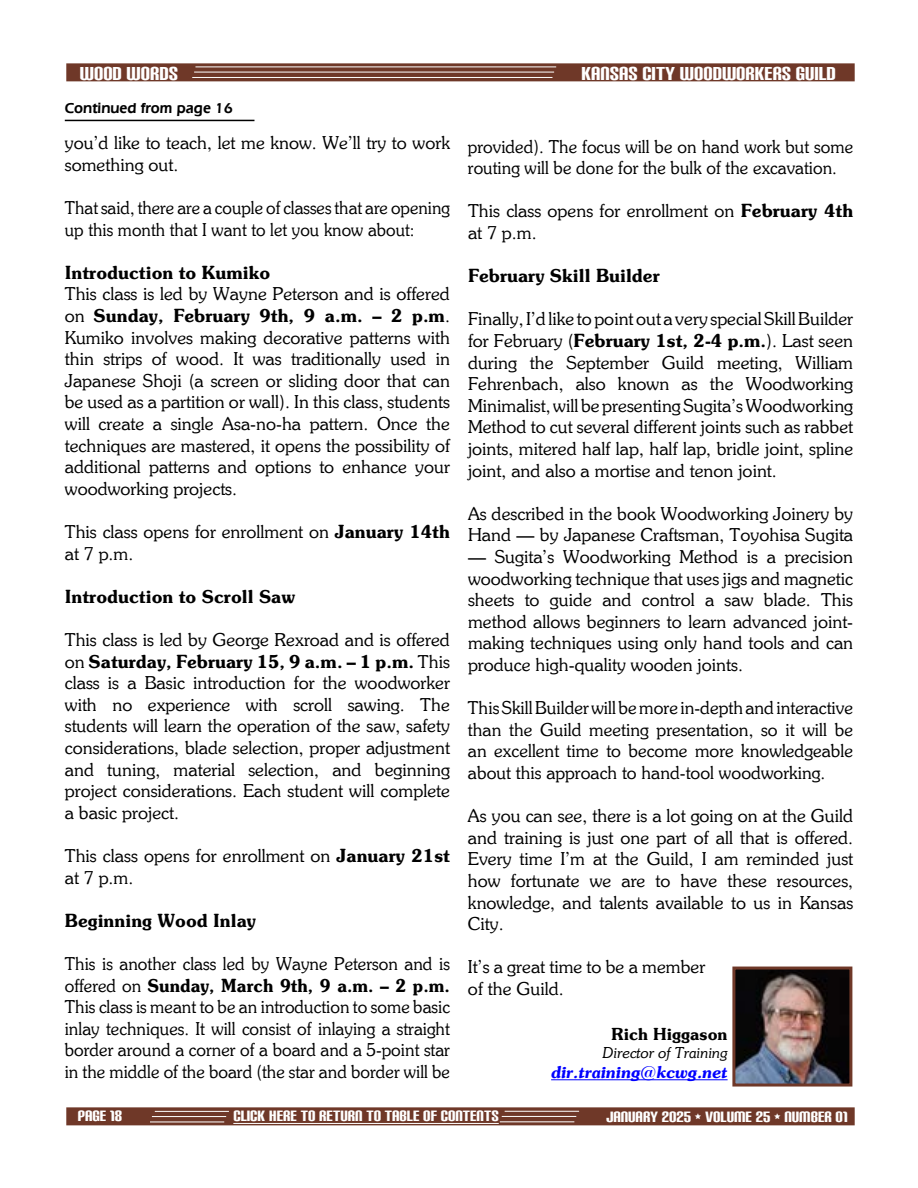
<style>
.page{position:relative;width:918px;height:1188px;background:#fff}
.page>*{position:absolute;margin:0;border:0;box-sizing:border-box;transform-origin:0 0}
.t1{font:22.5px "Carbon Block";color:#fff}
.t2{font:18px/21.6px "Souvienne Regular SWFTE";color:#000}
.t3{font:18px/21.6px "Souvienne Regular SWFTE";color:#000;text-align:justify;scale:.96 1}
.t4{font:18px "Souvienne Bold SWFTE";color:#000}
.t5{font:18px/21.6px "Souvienne Regular SWFTE";color:#000;scale:.95 1}
.t6{font:18px "Carbon Block";color:#fff}
.t7{font:18px "Souvienne Bold SWFTE";color:#000;scale:.96 1}
.t8{font:16.5px "Souvienne Bold Italic SWFTE";color:#00f}
.t9{font:16.5px "Souvienne Bold SWFTE";color:#000}
.t10{font:600 15px "Eras IT Cby BT";color:#000}
.t11{font:15px "Souvienne Italic SWFTE";color:#000}
.s1{font-family:"Souvienne Regular SWFTE"}
.s2{font-family:"Souvienne Bold SWFTE"}
</style>
<div class="page">
<hr style="left:551px;top:1079px;width:177px;height:1px;background:#00f">
<img style="left:736px;top:971px;width:112px;height:112px">
<div style="left:732px;top:967px;width:120px;height:120px;border:3px solid #6f3828"></div>
<hr style="left:65px;top:120px;width:189px;height:1px;background:#000">
<div style="left:66px;top:63px;width:789px;height:18px;background:#6f3828"></div>
<hr style="left:195px;top:67px;width:361px;height:1px;background:#fff">
<hr style="left:192px;top:77px;width:361px;height:1px;background:#fff">
<hr style="left:194px;top:72px;width:360px;height:1px;background:#fff">
<div style="left:66px;top:1107px;width:789px;height:18px;background:#6f3828"></div>
<hr style="left:505px;top:1111px;width:74px;height:1px;background:#fff">
<hr style="left:500px;top:1121px;width:74px;height:1px;background:#fff">
<hr style="left:502px;top:1116px;width:74px;height:1px;background:#fff">
<hr style="left:233px;top:1123px;width:266px;height:1px;background:#fff">
<hr style="left:155px;top:1111px;width:74px;height:1px;background:#fff">
<hr style="left:150px;top:1122px;width:74px;height:1px;background:#fff">
<hr style="left:152px;top:1116px;width:74px;height:1px;background:#fff">
<p class="t1" style="left:80px;top:62px;width:100px">WOOD WORDS</p>
<p class="t1" style="left:581px;top:62px;width:256px">KANSAS CITY WOODWORKERS GUILD</p>
<p class="t10" style="left:65px;top:99px;width:170px">Continued from page 16</p>
<p class="t2" style="left:65px;top:132px;width:387px">you’d like to teach, let me know. We’ll try to work something out.</p>
<p class="t5" style="left:65px;top:197px;width:407px">That said, there are a couple of classes that are opening up this month that I want to let you know about:</p>
<p class="t4" style="left:65px;top:261px;width:207px">Introduction to Kumiko</p>
<p class="t2" style="left:65px;top:283px;width:387px">This class is led by Wayne Peterson and is offered</p>
<p class="t4" style="left:65px;top:304px;width:387px"><span class="s1">on</span> Sunday, February 9th, 9 a.m. – 2 p.m<span class="s1">.</span></p>
<p class="t2" style="left:65px;top:326px;width:387px;text-align:justify">Kumiko involves making decorative patterns with thin strips of wood. It was traditionally used in Japanese Shoji (a screen or sliding door that can be used as a partition or wall). In this class, students will create a single Asa-no-ha pattern. Once the techniques are mastered, it opens the possibility of additional patterns and options to enhance your woodworking projects.</p>
<p class="t2" style="left:65px;top:521px;width:387px">This class opens for enrollment on <span class="s2">January 14th </span>at 7 p.m.</p>
<p class="t4" style="left:65px;top:585px;width:232px">Introduction to Scroll Saw</p>
<p class="t2" style="left:65px;top:629px;width:387px">This class is led by George Rexroad and is offered</p>
<p class="t4" style="left:65px;top:650px;width:387px"><span class="s1">on</span> Saturday, February 15, 9 a.m. – 1 p.m. <span class="s1">This</span></p>
<p class="t2" style="left:65px;top:672px;width:387px;text-align:justify">class is a Basic introduction for the woodworker with no experience with scroll sawing. The students will learn the operation of the saw, safety considerations, blade selection, proper adjustment and tuning, material selection, and beginning project considerations. Each student will complete a basic project.</p>
<p class="t2" style="left:65px;top:845px;width:387px">This class opens for enrollment on <span class="s2">January 21st </span>at 7 p.m.</p>
<p class="t4" style="left:65px;top:909px;width:193px">Beginning Wood Inlay</p>
<p class="t3" style="left:65px;top:953px;width:403px">This is another class led by Wayne Peterson and is</p>
<p class="t7" style="left:65px;top:974px;width:403px"><span class="s1">offered on</span> Sunday, March 9th, 9 a.m. – 2 p.m.</p>
<p class="t3" style="left:65px;top:996px;width:403px">This class is meant to be an introduction to some basic inlay techniques. It will consist of inlaying a straight border around a corner of a board and a 5-point star in the middle of the board (the star and border will be</p>
<p class="t3" style="left:468px;top:135px;width:403px">provided). The focus will be on hand work but some routing will be done for the bulk of the excavation.</p>
<p class="t2" style="left:468px;top:200px;width:387px">This class opens for enrollment on <span class="s2">February 4th </span>at 7 p.m.</p>
<p class="t4" style="left:468px;top:265px;width:193px">February Skill Builder</p>
<p class="t2" style="left:468px;top:308px;width:387px;text-align:justify">Finally, I’d like to point out a very special Skill Builder for February (<span class="s2">February 1st, 2-4 p.m.</span>). Last seen during the September Guild meeting, William Fehrenbach, also known as the Woodworking Minimalist, will be presenting Sugita's Woodworking Method to cut several different joints such as rabbet joints, mitered half lap, half lap, bridle joint, spline joint, and also a mortise and tenon joint.</p>
<p class="t2" style="left:468px;top:502px;width:387px">As described in the book Woodworking Joinery by<br>Hand — by Japanese Craftsman, Toyohisa Sugita</p>
<p class="t2" style="left:468px;top:546px;width:387px;text-align:justify">— Sugita's Woodworking Method is a precision woodworking technique that uses jigs and magnetic sheets to guide and control a saw blade. This method allows beginners to learn advanced joint&shy;making techniques using only hand tools and can produce high-quality wooden joints.</p>
<p class="t2" style="left:468px;top:697px;width:387px;text-align:justify">This Skill Builder will be more in-depth and interactive than the Guild meeting presentation, so it will be an excellent time to become more knowledgeable about this approach to hand-tool woodworking.</p>
<p class="t2" style="left:468px;top:805px;width:387px;text-align:justify">As you can see, there is a lot going on at the Guild and training is just one part of all that is offered.<br>Every time I’m at the Guild, I am reminded just how fortunate we are to have these resources, knowledge, and talents available to us in Kansas City.</p>
<p class="t2" style="left:468px;top:956px;width:239px">It’s a great time to be a member of the Guild.</p>
<p class="t9" style="left:612px;top:1024px;width:118px">Rich Higgason</p>
<p class="t11" style="left:603px;top:1044px;width:126px">Director of Training</p>
<p class="t8" style="left:551px;top:1062px;width:178px">dir.training@kcwg.net</p>
<p class="t6" style="left:78px;top:1108px;width:46px">PAGE 18</p>
<p class="t6" style="left:233px;top:1107px;width:267px">CLICK HERE TO RETURN TO TABLE OF CONTENTS</p>
<p class="t6" style="left:607px;top:1108px;width:243px">JANUARY 2025 • VOLUME 25 • NUMBER 01</p>
</div>
